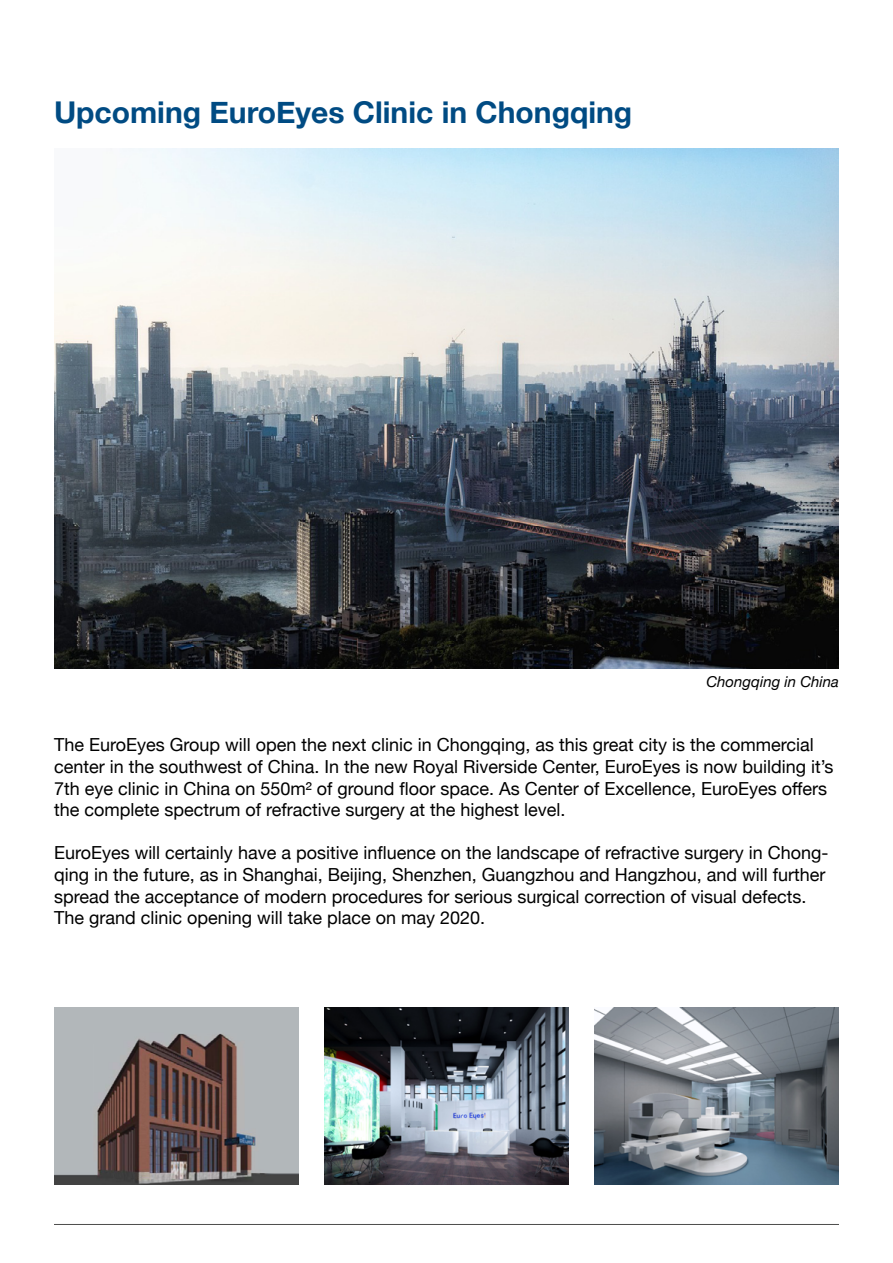
<style>
.page{position:relative;width:893px;height:1263px;background:#fff}
.page>*{position:absolute;margin:0;border:0;box-sizing:border-box;transform-origin:0 0}
.t1{font:700 30px "Helvetica Neue";color:#004b83}
.t2{font:18px/21.6px "Helvetica Neue";color:#000}
.t3{font:italic 15px "Helvetica Neue";color:#000}
</style>
<div class="page">
<img style="left:54px;top:148px;width:785px;height:520px">
<hr style="left:54px;top:1224px;width:785px;height:1px;background:#4d4d4c">
<img style="left:324px;top:1008px;width:245px;height:176px">
<img style="left:594px;top:1008px;width:245px;height:176px">
<img style="left:54px;top:1008px;width:244px;height:176px">
<h1 class="t1" style="left:54px;top:89px;width:580px">Upcoming EuroEyes Clinic in Chongqing</h1>
<p class="t3" style="left:706px;top:670px;width:134px">Chongqing in China</p>
<p class="t2" style="left:54px;top:735px;width:781px">The EuroEyes Group will open the next clinic in Chongqing, as this great city is the commercial center in the southwest of China. In the new Royal Riverside Center, EuroEyes is now building it’s 7th eye clinic in China on 550m² of ground floor space. As Center of Excellence, EuroEyes offers the complete spectrum of refractive surgery at the highest level.</p>
<p class="t2" style="left:54px;top:843px;width:776px">EuroEyes will certainly have a positive influence on the landscape of refractive surgery in Chong&shy;qing in the future, as in Shanghai, Beijing, Shenzhen, Guangzhou and Hangzhou, and will further spread the acceptance of modern procedures for serious surgical correction of visual defects.<br>The grand clinic opening will take place on may 2020.</p>
</div>
